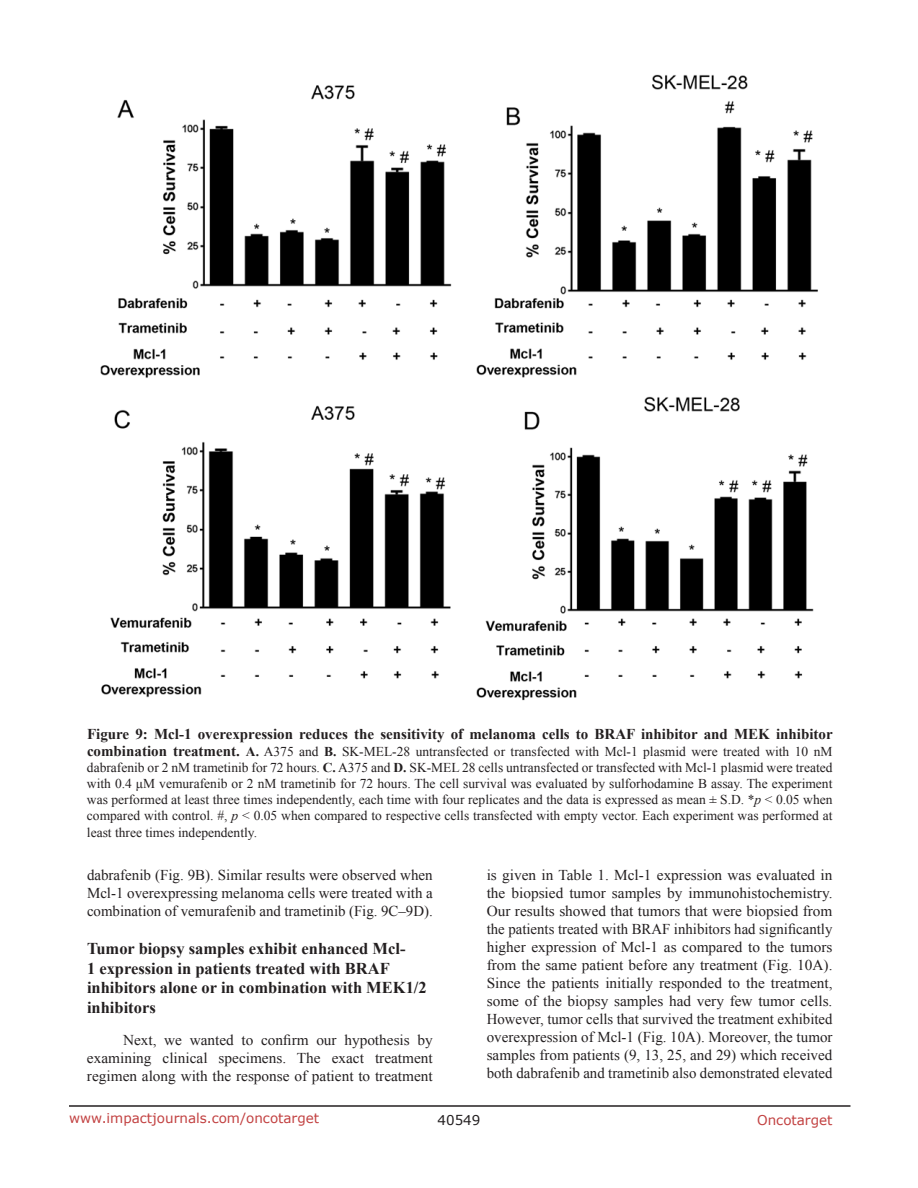
<style>
.page{position:relative;width:918px;height:1188px;background:#fff}
.page>*{position:absolute;margin:0;border:0;box-sizing:border-box;transform-origin:0 0}
.SubHeading{font:700 16.5px/19.8px "Times New Roman";color:#231f20}
.BodyText{font:15px/18px "Times New Roman";color:#231f20;text-align:justify}
.FigureText{font:700 15px "Times New Roman";color:#231f20}
.FigureText-2{font:13.5px/16.2px "Times New Roman";color:#231f20;text-align:justify}
.t1{font:13.5px "Verdana";color:#c24141}
.t2{font:13.5px "Verdana";color:#231f20}
.s1{font-weight:700;font-size:15px}
.s2{font-weight:700}
.s3{font-style:italic}
</style>
<div class="page">
<hr style="left:69px;top:1105px;width:781px;height:2px;background:#231f20">
<img style="left:100px;top:74px;width:718px;height:627px">
<p class="FigureText" style="left:87px;top:724px;width:747px">Figure 9: Mcl-1 overexpression reduces the sensitivity of melanoma cells to BRAF inhibitor and MEK inhibitor</p>
<p class="FigureText-2" style="left:87px;top:743px;width:747px"><span class="s1">combination treatment.</span> <span class="s2">A.</span> A375 and <span class="s2">B.</span> SK-MEL-28 untransfected or transfected with Mcl-1 plasmid were treated with 10 nM dabrafenib or 2 nM trametinib for 72 hours. <span class="s2">C.</span> A375 and <span class="s2">D.</span> SK-MEL 28 cells untransfected or transfected with Mcl-1 plasmid were treated with 0.4 μM vemurafenib or 2 nM trametinib for 72 hours. The cell survival was evaluated by sulforhodamine B assay. The experiment was performed at least three times independently, each time with four replicates and the data is expressed as mean ± S.D. *<span class="s3">p</span> &lt; 0.05 when compared with control. #, <span class="s3">p</span> &lt; 0.05 when compared to respective cells transfected with empty vector. Each experiment was performed at least three times independently.</p>
<p class="BodyText" style="left:87px;top:866px;width:347px">dabrafenib (Fig. 9B). Similar results were observed when Mcl-1 overexpressing melanoma cells were treated with a combination of vemurafenib and trametinib (Fig. 9C–9D).</p>
<p class="SubHeading" style="left:87px;top:938px;width:341px">Tumor biopsy samples exhibit enhanced Mcl-<br>1 expression in patients treated with BRAF inhibitors alone or in combination with MEK1/2 inhibitors</p>
<p class="BodyText" style="left:87px;top:1031px;width:347px;text-indent:36px">Next, we wanted to confirm our hypothesis by examining clinical specimens. The exact treatment regimen along with the response of patient to treatment</p>
<p class="BodyText" style="left:487px;top:866px;width:347px">is given in Table 1. Mcl-1 expression was evaluated in the biopsied tumor samples by immunohistochemistry.<br>Our results showed that tumors that were biopsied from the patients treated with BRAF inhibitors had significantly higher expression of Mcl-1 as compared to the tumors from the same patient before any treatment (Fig. 10A).<br>Since the patients initially responded to the treatment, some of the biopsy samples had very few tumor cells.<br>However, tumor cells that survived the treatment exhibited overexpression of Mcl-1 (Fig. 10A). Moreover, the tumor samples from patients (9, 13, 25, and 29) which received both dabrafenib and trametinib also demonstrated elevated</p>
<p class="t1" style="left:69px;top:1109px;width:252px">www.impactjournals.com/oncotarget</p>
<p class="t2" style="left:438px;top:1111px;width:44px">40549</p>
<p class="t1" style="left:757px;top:1111px;width:77px">Oncotarget</p>
</div>
